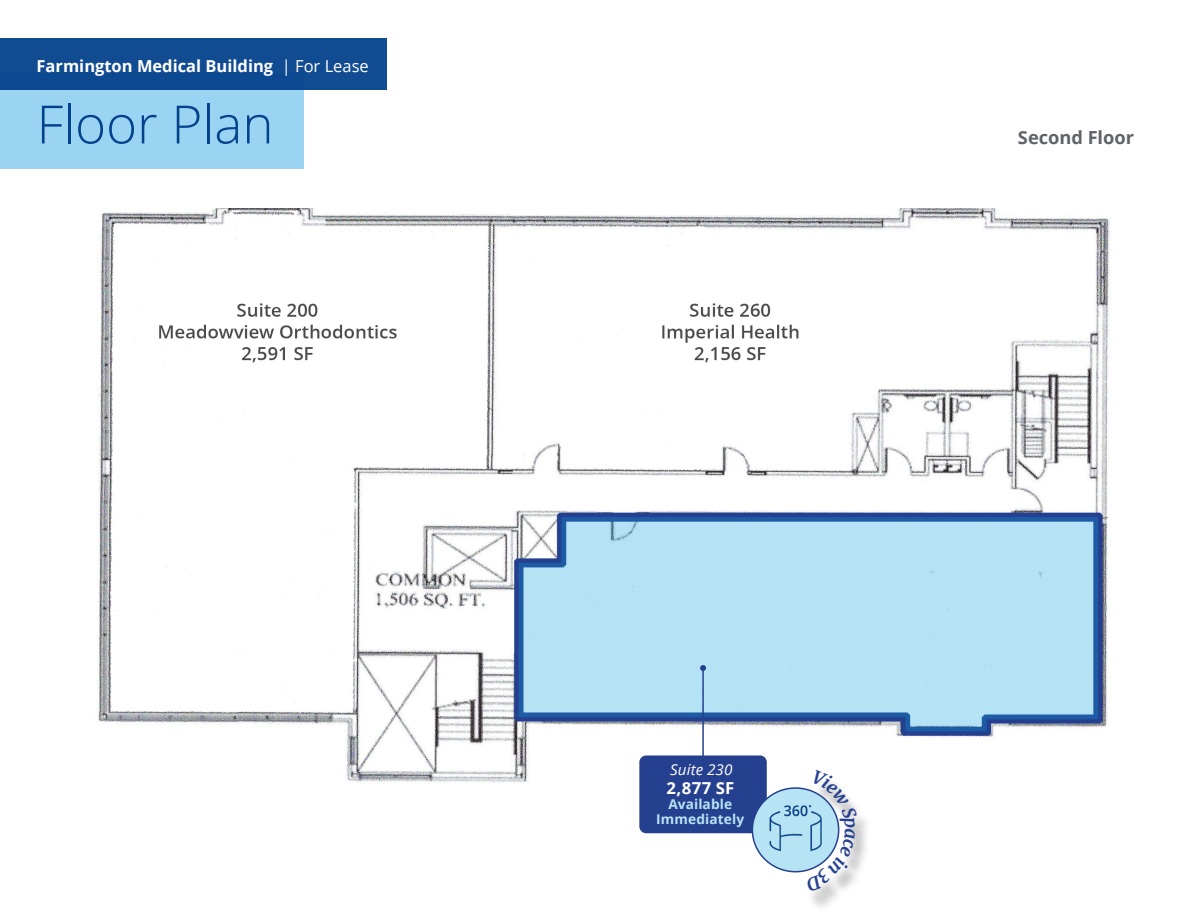
<style>
.page{position:relative;width:1188px;height:918px;background:#fff}
.page>*{position:absolute;margin:0;border:0;box-sizing:border-box;transform-origin:0 0}
.t1{font:300 52.95px "Open Sans";color:#05428c}
.t2{font:700 18px "Open Sans";color:#5f6369}
.t3{font:700 16.5px "Open Sans";color:#fff}
.t4{font:italic 15px "Open Sans";letter-spacing:.005em;color:#fff}
.t5{font:700 13.5px/15px "Open Sans";letter-spacing:.01em;color:#b7e4f5;text-align:center}
.s1{font-weight:400}
</style>
<div class="page">
<img style="left:96px;top:208px;width:1015px;height:582px">
<div style="left:639px;top:755px;width:128px;height:78px;background:#25408f;border-radius:7px"></div>
<hr style="left:702px;top:668px;width:2px;height:129px;background:#25408f">
<svg style="left:700px;top:665px;width:6px;height:6px"></svg>
<div style="left:807px;top:776px;width:65px;height:135px;background:#231f20;opacity:.5"></div>
<div style="left:752px;top:788px;width:87px;height:84px;background:#b7e4f5;border-radius:50%"></div>
<div style="left:752px;top:787px;width:87px;height:85px;border:2px solid #25408f;border-radius:50%"></div>
<img style="left:759px;top:790px;width:47px;height:70px">
<div style="left:0;top:73px;width:303px;height:95px;background:#95d2f2"></div>
<div style="left:0;top:38px;width:387px;height:52px;background:#114b91"></div>
<svg style="left:806px;top:770px;width:51px;height:122px"></svg>
<p class="t3" style="left:37px;top:54px;width:334px">Farmington Medical Building <span class="s1">| For Lease</span></p>
<h1 class="t1" style="left:37px;top:88px;width:238px">Floor Plan</h1>
<p class="t4" style="left:670px;top:759px;width:64px">Suite 230</p>
<p class="t3" style="left:666px;top:777px;width:69px">2,877 SF</p>
<p class="t5" style="left:656px;top:796px;width:90px">Available<br>Immediately</p>
<p class="t2" style="left:1018px;top:124px;width:118px">Second Floor</p>
</div>
